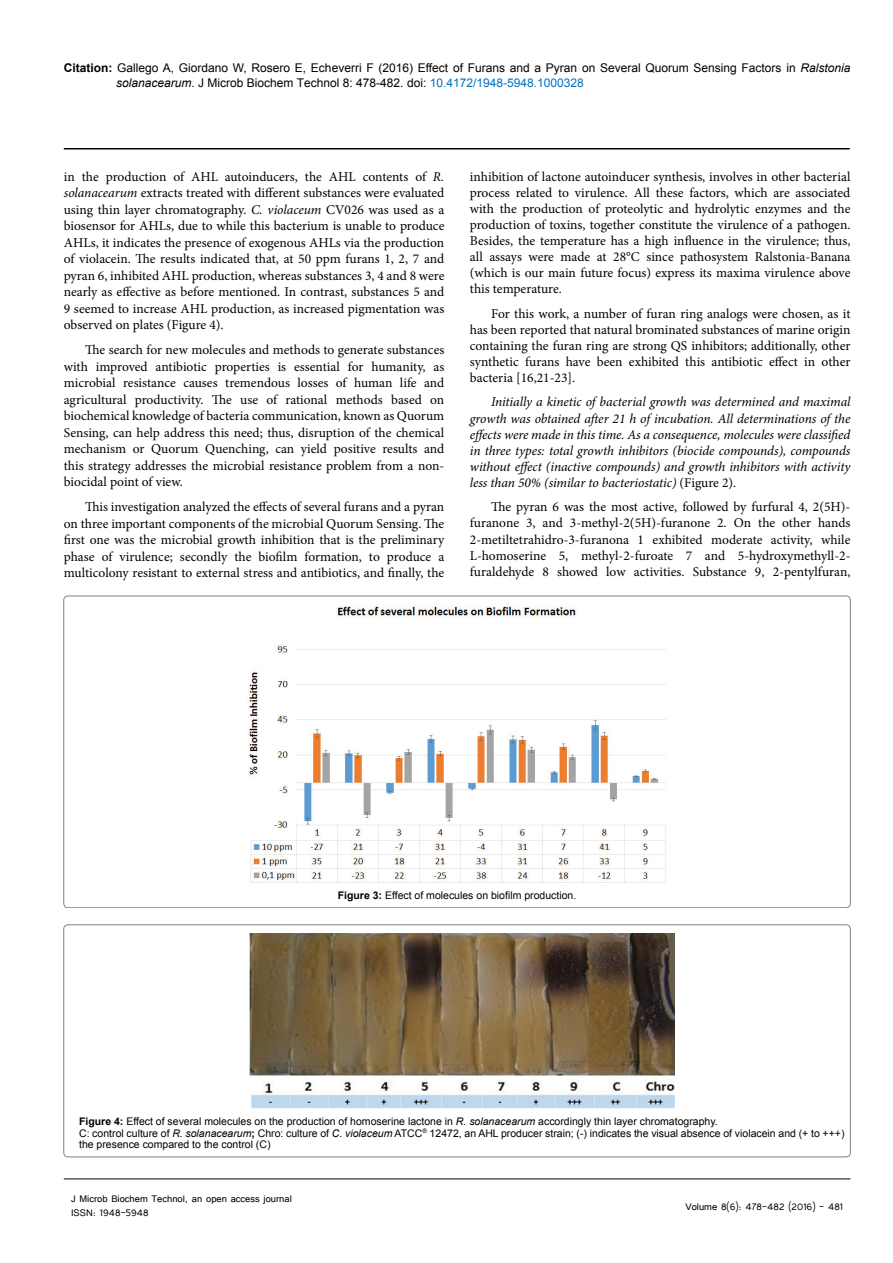
<style>
.page{position:relative;width:893px;height:1263px;background:#fff}
.page>*{position:absolute;margin:0;border:0;box-sizing:border-box;transform-origin:0 0}
.t1{font:13.5px/16.5px "Minion Pro";color:#000;text-align:justify}
.t2{font:italic 13.5px/16px "Minion Pro";letter-spacing:-.01em;color:#000;text-align:justify}
.t3{font:12px/14.4px "Arial";color:#000}
.t4{font:12px/14.4px "Tunga";color:#000}
.Normal__Web{font:10.5px/11.6px "Arial";color:#000}
.s1{font-weight:700}
.s2{font-style:italic}
.s3{color:#0072bc}
.s4{font-style:normal}
</style>
<div class="page">
<hr style="left:64px;top:148px;width:786px;height:1px;background:#000">
<hr style="left:64px;top:1179px;width:786px;height:1px;background:#000">
<img style="left:247px;top:606px;width:419px;height:277px">
<div style="left:64px;top:925px;width:786px;height:232px;border:1px solid #000;border-radius:4px"></div>
<img style="left:249px;top:933px;width:425px;height:176px">
<p class="t3" style="left:116px;top:61px;width:736px;text-indent:-52px"><span class="s1">Citation:</span> Gallego A, Giordano W, Rosero E, Echeverri F (2016) Effect of Furans and a Pyran on Several Quorum Sensing Factors in <span class="s2">Ralstonia solanacearum</span>. J Microb Biochem Technol 8: 478-482. doi: <span class="s3">10.4172/1948-5948.1000328</span></p>
<p class="t1" style="left:64px;top:168px;width:382px">in the production of AHL autoinducers, the AHL contents of <span class="s2">R. solanacearum</span> extracts treated with different substances were evaluated using thin layer chromatography. <span class="s2">C. violaceum</span> CV026 was used as a biosensor for AHLs, due to while this bacterium is unable to produce AHLs, it indicates the presence of exogenous AHLs via the production of violacein. The results indicated that, at 50 ppm furans 1, 2, 7 and pyran 6, inhibited AHL production, whereas substances 3, 4 and 8 were nearly as effective as before mentioned. In contrast, substances 5 and 9 seemed to increase AHL production, as increased pigmentation was observed on plates (Figure 4).</p>
<p class="t1" style="left:64px;top:342px;width:382px;text-indent:21px">The search for new molecules and methods to generate substances with improved antibiotic properties is essential for humanity, as microbial resistance causes tremendous losses of human life and agricultural productivity. The use of rational methods based on biochemical knowledge of bacteria communication, known as Quorum Sensing, can help address this need; thus, disruption of the chemical mechanism or Quorum Quenching, can yield positive results and this strategy addresses the microbial resistance problem from a non&shy;biocidal point of view.</p>
<p class="t1" style="left:64px;top:499px;width:382px;text-indent:21px">This investigation analyzed the effects of several furans and a pyran on three important components of the microbial Quorum Sensing. The first one was the microbial growth inhibition that is the preliminary phase of virulence; secondly the biofilm formation, to produce a multicolony resistant to external stress and antibiotics, and finally, the</p>
<p class="t1" style="left:470px;top:169px;width:382px;line-height:16px">inhibition of lactone autoinducer synthesis, involves in other bacterial process related to virulence. All these factors, which are associated with the production of proteolytic and hydrolytic enzymes and the production of toxins, together constitute the virulence of a pathogen.<br>Besides, the temperature has a high influence in the virulence; thus, all assays were made at 28°C since pathosystem Ralstonia-Banana (which is our main future focus) express its maxima virulence above this temperature.</p>
<p class="t1" style="left:470px;top:305px;width:382px;line-height:16px;text-indent:21px">For this work, a number of furan ring analogs were chosen, as it has been reported that natural brominated substances of marine origin containing the furan ring are strong QS inhibitors; additionally, other synthetic furans have been exhibited this antibiotic effect in other bacteria [16,21-23].</p>
<p class="t2" style="left:470px;top:394px;width:382px;text-indent:21px">Initially a kinetic of bacterial growth was determined and maximal growth was obtained after 21 h of incubation. All determinations of the effects were made in this time. As a consequence, molecules were classified in three types: total growth inhibitors (biocide compounds), compounds without effect (inactive compounds) and growth inhibitors with activity less than 50% (similar to bacteriostatic) <span class="s4">(Figure 2).</span></p>
<p class="t1" style="left:470px;top:499px;width:382px;text-indent:21px">The pyran 6 was the most active, followed by furfural 4, 2(5H)- furanone 3, and 3-methyl-2(5H)-furanone 2. On the other hands 2-metiltetrahidro-3-furanona 1 exhibited moderate activity, while L-homoserine 5, methyl-2-furoate 7 and 5-hydroxymethyll-2- furaldehyde 8 showed low activities. Substance 9, 2-pentylfuran,</p>
<p class="Normal__Web" style="left:338px;top:890px;width:240px"><span class="s1">Figure 3:</span> Effect of molecules on biofilm production.</p>
<p class="Normal__Web" style="left:79px;top:1116px;width:640px"><span class="s1">Figure 4:</span> Effect of several molecules on the production of homoserine lactone in <span class="s2">R. solanacearum</span> accordingly thin layer chromatography.</p>
<p class="Normal__Web" style="left:79px;top:1127px;width:767px">C: control culture of <span class="s2">R. solanacearum</span><span class="s1">;</span> Chro: culture of <span class="s2">C. violaceum</span> ATCC<sup>®</sup> 12472, an AHL producer strain; (-) indicates the visual absence of violacein and (+ to +++) the presence compared to the control (C)</p>
<p class="t4" style="left:71px;top:1190px;width:222px">J Microb Biochem Technol, an open access journal<br>ISSN: 1948-5948</p>
<p class="t4" style="left:685px;top:1199px;width:159px">Volume 8(6): 478-482 (2016) - 481</p>
</div>
